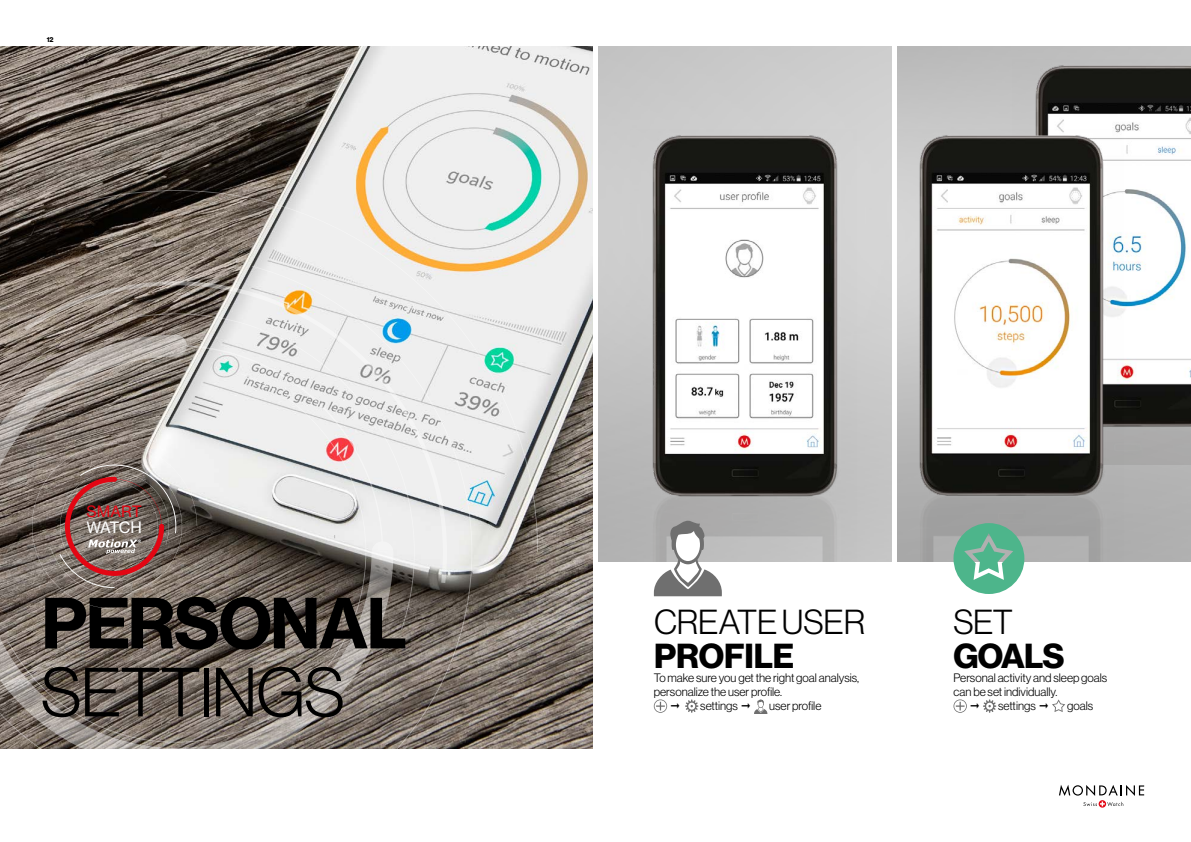
<style>
.page{position:relative;width:1191px;height:842px;background:#fff}
.page>*{position:absolute;margin:0;border:0;box-sizing:border-box;transform-origin:0 0}
.t1{font:68px "N Haas Grotesk TX Std 75 Bd";letter-spacing:-.035em;color:#000}
.t2{font:68px "N Haas Grotesk DS Std 45 Lt";letter-spacing:-.015em;color:#000}
.t3{font:34px "N Haas Grotesk DS Std 45 Lt";letter-spacing:-.005em;color:#000}
.t4{font:34px "N Haas Grotesk DS Std 75 Bd";letter-spacing:-.005em;color:#000}
.t5{font:15.4px "N Haas Grotesk TX Std 55 Rg";color:#e30613}
.t6{font:15.4px "N Haas Grotesk TX Std 55 Rg";letter-spacing:-.07em;color:#fff}
.t7{font:12px/14px "N Haas Grotesk DS Std 45 Lt";color:#000}
.t8{font:7px "N Haas Grotesk DS Std 75 Bd";color:#000}
</style>
<div class="page">
<svg style="left:1059px;top:785px;width:85px;height:21px"></svg>
<img style="left:0;top:47px;width:592px;height:701px">
<img style="left:630px;top:130px;width:227px;height:431px">
<svg style="left:0;top:190px;width:538px;height:559px"></svg>
<svg style="left:9px;top:373px;width:357px;height:370px;background:#7c726a"></svg>
<svg style="left:0;top:673px;width:176px;height:76px;background:#7d736c"></svg>
<svg style="left:24px;top:281px;width:423px;height:302px"></svg>
<img style="left:1012px;top:60px;width:179px;height:405px">
<img style="left:897px;top:129px;width:226px;height:432px">
<svg style="left:685px;top:699px;width:13px;height:14px"></svg>
<svg style="left:754px;top:699px;width:13px;height:14px"></svg>
<svg style="left:1052px;top:699px;width:13px;height:13px"></svg>
<svg style="left:654px;top:521px;width:68px;height:75px"></svg>
<svg style="left:32px;top:444px;width:165px;height:165px;background:#85736c"></svg>
<svg style="left:953px;top:523px;width:71px;height:71px;background:#78bea2"></svg>
<svg style="left:654px;top:699px;width:14px;height:14px"></svg>
<svg style="left:953px;top:699px;width:43px;height:14px"></svg>
<p class="t8" style="left:47px;top:35px;width:8px">12</p>
<p class="t5" style="left:86px;top:502px;width:57px">SMART</p>
<p class="t6" style="left:86px;top:518px;width:57px">WATCH</p>
<h1 class="t1" style="left:41px;top:581px;width:368px">PERSONAL</h1>
<h1 class="t2" style="left:41px;top:654px;width:305px">SETTINGS</h1>
<h2 class="t3" style="left:654px;top:603px;width:213px">CREATE USER</h2>
<h2 class="t4" style="left:654px;top:637px;width:141px">PROFILE</h2>
<p class="t7" style="left:654px;top:671px;width:207px">To make sure you get the right goal analysis, personalize the user profile.</p>
<p class="t7" style="left:700px;top:699px;width:52px">settings ➞</p>
<p class="t7" style="left:769px;top:699px;width:54px">user profile</p>
<h2 class="t3" style="left:953px;top:603px;width:61px">SET</h2>
<h2 class="t4" style="left:953px;top:637px;width:113px">GOALS</h2>
<p class="t7" style="left:953px;top:671px;width:155px">Personal activity and sleep goals can be set individually.</p>
<p class="t7" style="left:998px;top:699px;width:52px">settings ➞</p>
<p class="t7" style="left:1067px;top:699px;width:28px">goals</p>
</div>
